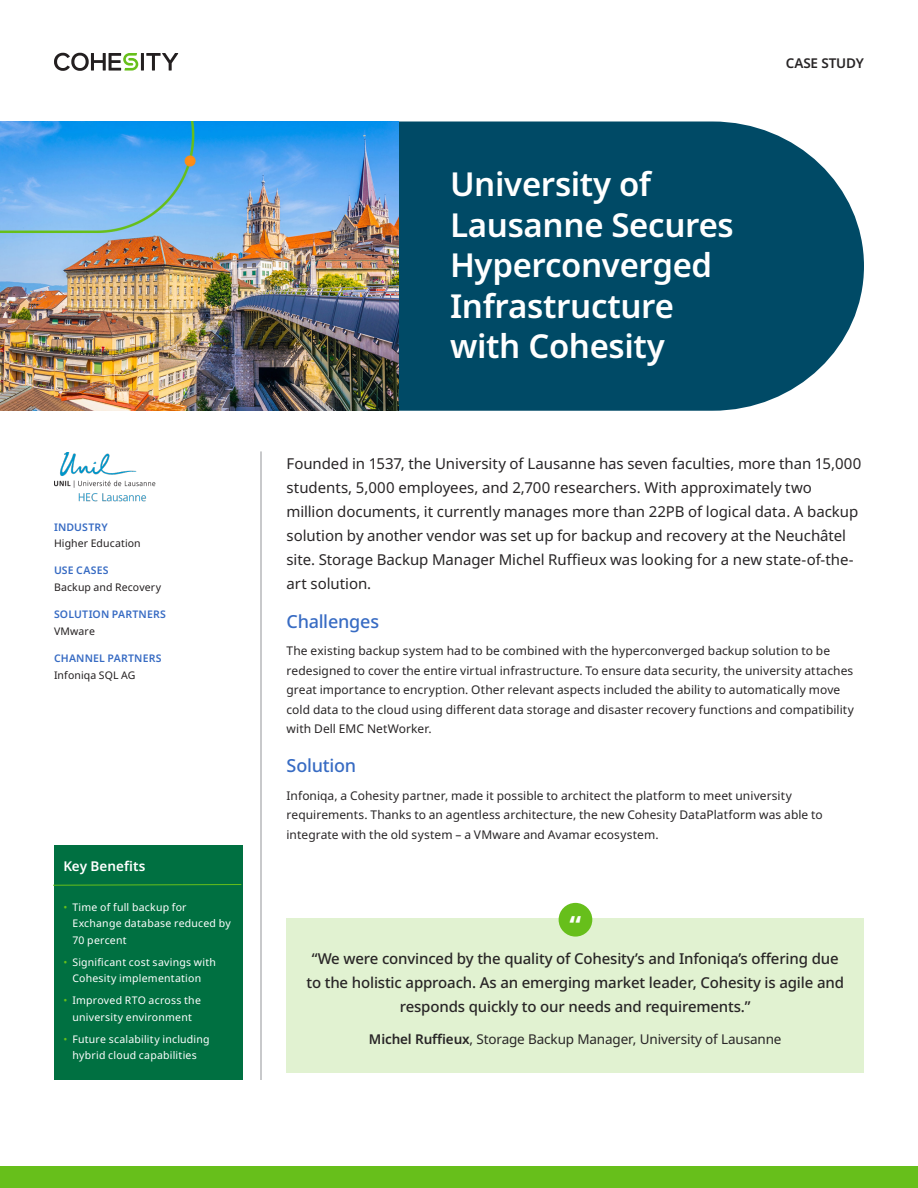
<style>
.page{position:relative;width:918px;height:1188px;background:#fff}
.page>*{position:absolute;margin:0;border:0;box-sizing:border-box;transform-origin:0 0}
.Title_1_CS{font:600 33px/40.5px "Noto Sans";letter-spacing:-.01em;color:#fff}
.Figure_Style{font:700 26.4px "Noto Sans";color:#fff}
.Subtitle_1{font:500 18px "Noto Sans";letter-spacing:-.01em;color:#376bc3}
.Intro_Text{font:15px/24px "Noto Sans";letter-spacing:-.005em;color:#282526}
.Quote_Style{font:500 15px/24px "Noto Sans";letter-spacing:-.01em;color:#282526;text-align:center}
.Quote_Name___Job_Tit{font:13.5px "Noto Sans";letter-spacing:-.01em;color:#282526}
.t1{font:600 13.5px "Noto Sans";letter-spacing:.005em;color:#fff}
.t2{font:600 13.5px "Noto Sans";letter-spacing:-.01em;color:#282526}
.Body{font:12px/19.5px "Noto Sans";letter-spacing:.005em;color:#282526}
.t3{font:10.5px/16.5px "Noto Sans";letter-spacing:.02em;color:#fff;text-align:center}
.t4{font:10.5px "Noto Sans";letter-spacing:.01em;color:#231f20}
.t5{font:600 10.5px "Noto Sans";letter-spacing:.015em;color:#376bc3}
.s1{color:#67bf1b}
.s2{font-weight:600}
</style>
<div class="page">
<div style="left:0;top:1166px;width:918px;height:22px;background:#67bf1b"></div>
<hr style="left:141px;top:53px;width:3px;height:18px;background:#231f20">
<svg style="left:146px;top:53px;width:32px;height:18px"></svg>
<svg style="left:54px;top:53px;width:84px;height:18px"></svg>
<svg style="left:399px;top:122px;width:465px;height:289px;fill:#004a66"></svg>
<hr style="left:261px;top:451px;width:1px;height:629px;background:#939598">
<div style="left:54px;top:846px;width:189px;height:234px;background:#007041"></div>
<svg style="left:53px;top:884px;width:189px;height:2px"></svg>
<img style="left:54px;top:453px;width:102px;height:49px">
<div style="left:286px;top:918px;width:578px;height:154px;background:#e1f2d1"></div>
<div style="left:559px;top:903px;width:33px;height:34px;background:#67bf1b;border-radius:50%"></div>
<img style="left:0;top:122px;width:399px;height:289px">
<p class="t5" style="left:54px;top:519px;width:55px">INDUSTRY</p>
<p class="t4" style="left:54px;top:536px;width:88px">Higher Education</p>
<p class="t5" style="left:54px;top:563px;width:56px">USE CASES</p>
<p class="t4" style="left:54px;top:580px;width:109px">Backup and Recovery</p>
<p class="t5" style="left:54px;top:607px;width:114px">SOLUTION PARTNERS</p>
<p class="t4" style="left:54px;top:624px;width:42px">VMware</p>
<p class="t5" style="left:54px;top:651px;width:109px">CHANNEL PARTNERS</p>
<p class="t4" style="left:54px;top:667px;width:83px">Infoniqa SQL AG</p>
<p class="t1" style="left:63px;top:857px;width:83px">Key Benefits</p>
<p class="t3" style="left:72px;top:899px;width:160px;text-align:left;text-indent:-9px"><span class="s1">•</span> Time of full backup for<br>Exchange database reduced by<br>70 percent</p>
<p class="t3" style="left:63px;top:954px;width:154px"><span class="s1">•</span> Significant cost savings with<br>Cohesity implementation</p>
<p class="t3" style="left:63px;top:992px;width:139px"><span class="s1">•</span> Improved RTO across the university environment</p>
<p class="t3" style="left:63px;top:1031px;width:148px"><span class="s1">•</span> Future scalability including hybrid cloud capabilities</p>
<p class="Title_1_CS" style="left:450px;top:165px;width:285px">University of<br>Lausanne Secures<br>Hyperconverged<br>Infrastructure</p>
<p class="Title_1_CS" style="left:450px;top:327px;width:216px">with Cohesity</p>
<p class="t2" style="left:786px;top:54px;width:80px">CASE STUDY</p>
<p class="Intro_Text" style="left:286px;top:452px;width:576px">Founded in 1537, the University of Lausanne has seven faculties, more than 15,000 students, 5,000 employees, and 2,700 researchers. With approximately two million documents, it currently manages more than 22PB of logical data. A backup solution by another vendor was set up for backup and recovery at the Neuchâtel site. Storage Backup Manager Michel Ruffieux was looking for a new state-of-the&shy;art solution.</p>
<p class="Subtitle_1" style="left:286px;top:608px;width:94px">Challenges</p>
<p class="Body" style="left:286px;top:641px;width:569px">The existing backup system had to be combined with the hyperconverged backup solution to be redesigned to cover the entire virtual infrastructure. To ensure data security, the university attaches great importance to encryption. Other relevant aspects included the ability to automatically move cold data to the cloud using different data storage and disaster recovery functions and compatibility with Dell EMC NetWorker.</p>
<p class="Subtitle_1" style="left:286px;top:753px;width:71px">Solution</p>
<p class="Body" style="left:286px;top:786px;width:538px">Infoniqa, a Cohesity partner, made it possible to architect the platform to meet university requirements. Thanks to an agentless architecture, the new Cohesity DataPlatform was able to integrate with the old system – a VMware and Avamar ecosystem.</p>
<p class="Figure_Style" style="left:569px;top:906px;width:13px">“</p>
<p class="Quote_Style" style="left:306px;top:947px;width:539px">“We were convinced by the quality of Cohesity’s and Infoniqa’s offering due to the holistic approach. As an emerging market leader, Cohesity is agile and responds quickly to our needs and requirements.”</p>
<p class="Quote_Name___Job_Tit" style="left:369px;top:1030px;width:414px"><span class="s2">Michel Ruffieux</span>, Storage Backup Manager, University of Lausanne</p>
</div>
